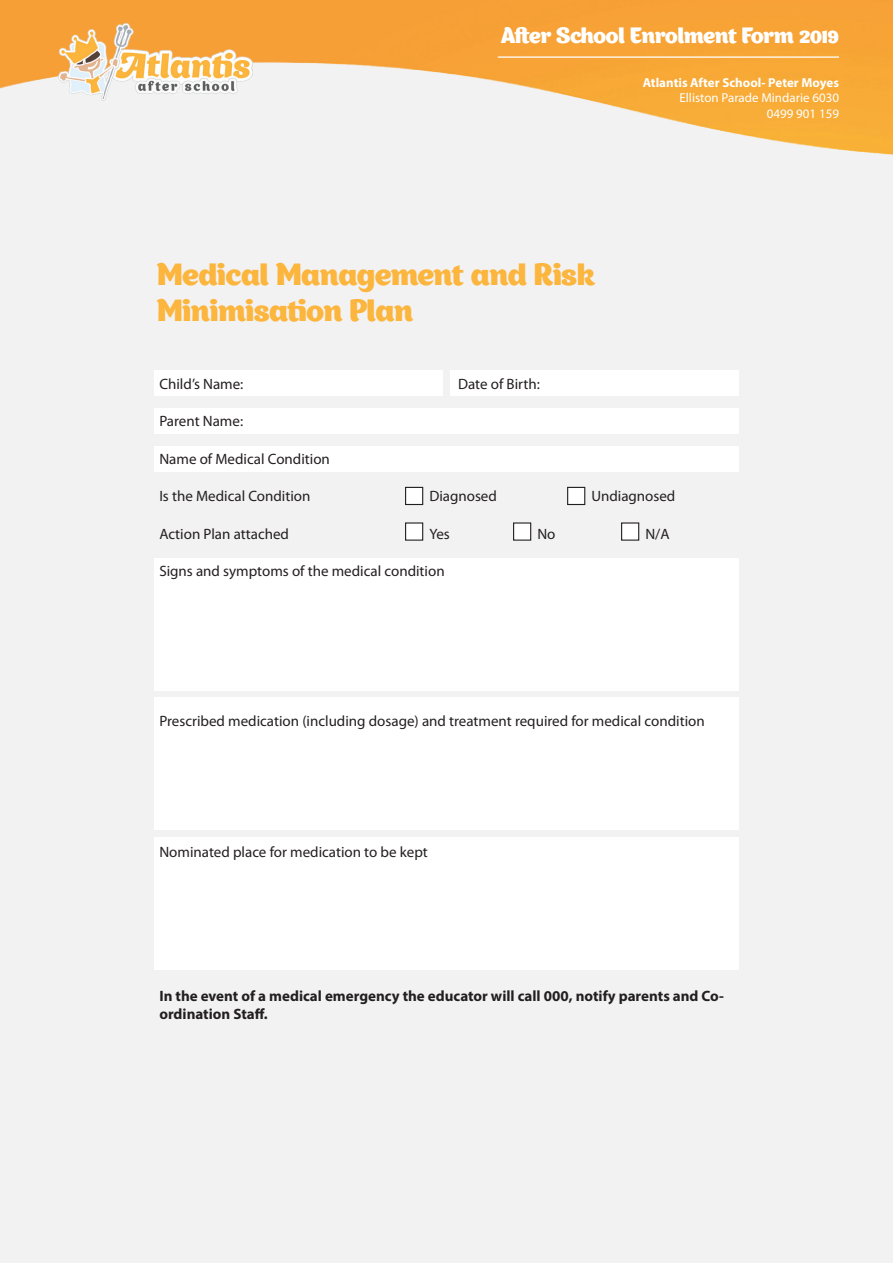
<style>
.page{position:relative;width:893px;height:1263px;background:#f2f2f3}
.page>*{position:absolute;margin:0;border:0;box-sizing:border-box;transform-origin:0 0}
.t1{font:30px/36px "Appetite";color:#fcb53d}
.t2{font:21.75px "Appetite";color:#fff}
.t3{font:15px "Myriad Pro";color:#231f20}
.t4{font:700 15px/18px "Myriad Pro";color:#231f20}
.t5{font:13.05px "Myriad Pro";color:#fff}
.t6{font:700 13.05px "Myriad Pro";color:#fff}
</style>
<div class="page">
<img style="left:0;top:0;width:893px;height:155px">
<img style="left:59px;top:24px;width:193px;height:76px">
<hr style="left:498px;top:56px;width:341px;height:2px;background:#fff">
<div style="left:154px;top:370px;width:288px;height:26px;background:#fff"></div>
<div style="left:154px;top:558px;width:585px;height:133px;background:#fff"></div>
<div style="left:154px;top:698px;width:585px;height:132px;background:#fff"></div>
<div style="left:154px;top:837px;width:585px;height:133px;background:#fff"></div>
<div style="left:154px;top:408px;width:585px;height:26px;background:#fff"></div>
<div style="left:154px;top:446px;width:585px;height:26px;background:#fff"></div>
<div style="left:451px;top:370px;width:288px;height:26px;background:#fff"></div>
<div style="left:406px;top:487px;width:17px;height:17px;background:#fff"></div>
<div style="left:405px;top:487px;width:18px;height:18px;border:1px solid #231f20"></div>
<div style="left:406px;top:523px;width:17px;height:17px;background:#fff"></div>
<div style="left:405px;top:522px;width:18px;height:19px;border:1px solid #231f20"></div>
<div style="left:514px;top:523px;width:17px;height:17px;background:#fff"></div>
<div style="left:513px;top:522px;width:18px;height:19px;border:1px solid #231f20"></div>
<div style="left:622px;top:523px;width:17px;height:17px;background:#fff"></div>
<div style="left:621px;top:522px;width:18px;height:19px;border:1px solid #231f20"></div>
<div style="left:568px;top:487px;width:17px;height:17px;background:#fff"></div>
<div style="left:567px;top:487px;width:18px;height:18px;border:1px solid #231f20"></div>
<p class="t2" style="left:501px;top:21px;width:340px">After School Enrolment Form 2019</p>
<p class="t6" style="left:643px;top:74px;width:198px">Atlantis After School- Peter Moyes</p>
<p class="t5" style="left:679px;top:90px;width:161px">Elliston Parade Mindarie 6030</p>
<p class="t5" style="left:767px;top:105px;width:74px">0499 901 159</p>
<p class="t1" style="left:157px;top:257px;width:439px">Medical Management and Risk<br>Minimisation Plan</p>
<p class="t3" style="left:159px;top:375px;width:85px">Child’s Name:</p>
<p class="t3" style="left:458px;top:375px;width:83px">Date of Birth:</p>
<p class="t3" style="left:159px;top:412px;width:85px">Parent Name:</p>
<p class="t3" style="left:159px;top:450px;width:172px">Name of Medical Condition</p>
<p class="t3" style="left:159px;top:487px;width:153px">Is the Medical Condition</p>
<p class="t3" style="left:429px;top:487px;width:69px">Diagnosed</p>
<p class="t3" style="left:591px;top:487px;width:85px">Undiagnosed</p>
<p class="t3" style="left:159px;top:525px;width:131px">Action Plan attached</p>
<p class="t3" style="left:429px;top:525px;width:22px">Yes</p>
<p class="t3" style="left:537px;top:525px;width:20px">No</p>
<p class="t3" style="left:645px;top:525px;width:26px">N/A</p>
<p class="t3" style="left:159px;top:562px;width:287px">Signs and symptoms of the medical condition</p>
<p class="t3" style="left:159px;top:712px;width:547px">Prescribed medication (including dosage) and treatment required for medical condition</p>
<p class="t3" style="left:159px;top:843px;width:270px">Nominated place for medication to be kept</p>
<p class="t4" style="left:159px;top:986px;width:566px">In the event of a medical emergency the educator will call 000, notify parents and Co&shy;ordination Staff.</p>
</div>
